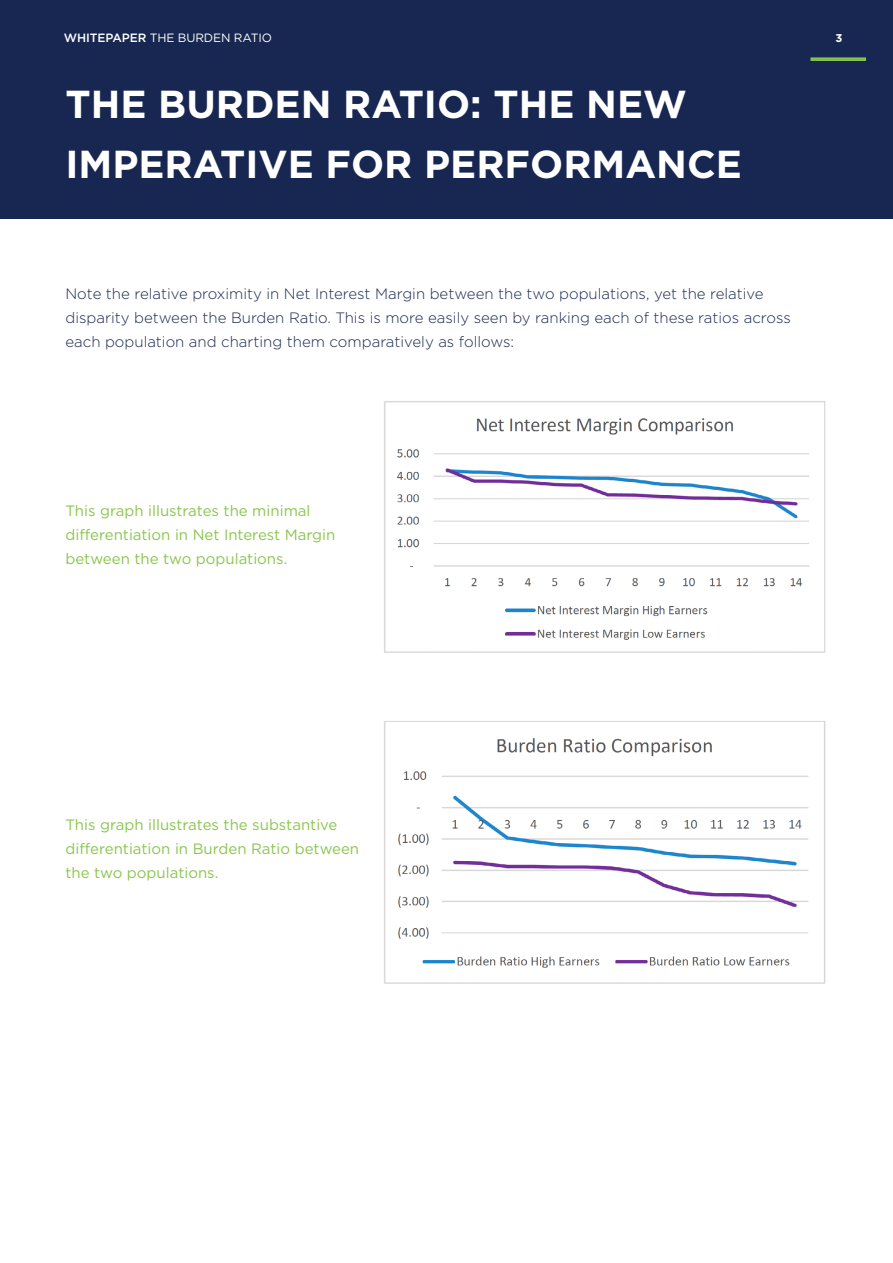
<style>
.page{position:relative;width:893px;height:1263px;background:#fff}
.page>*{position:absolute;margin:0;border:0;box-sizing:border-box;transform-origin:0 0}
.t1{font:700 39px/60px "Gotham HTF";color:#fff}
.t2{font:300 15px/24px "Gotham HTF";color:#172751}
.t3{font:15px/24px "Gotham HTF";color:#8ac64d}
.t4{font:12px "Gotham HTF";letter-spacing:-.01em;color:#fff}
.t5{font:700 11.25px "Gotham HTF";color:#fff}
.s1{font-weight:500}
</style>
<div class="page">
<div style="left:0;top:0;width:893px;height:218px;background:#172751"></div>
<svg style="left:810px;top:57px;width:56px;height:4px"></svg>
<img style="left:384px;top:401px;width:442px;height:252px">
<img style="left:384px;top:721px;width:442px;height:263px">
<p class="t4" style="left:64px;top:31px;width:210px"><span class="s1">WHITEPAPER</span> THE BURDEN RATIO</p>
<p class="t5" style="left:835px;top:31px;width:8px">3</p>
<h1 class="t1" style="left:65px;top:73px;width:678px">THE BURDEN RATIO: THE NEW<br>IMPERATIVE FOR PERFORMANCE</h1>
<p class="t2" style="left:65px;top:281px;width:727px">Note the relative proximity in Net Interest Margin between the two populations, yet the relative disparity between the Burden Ratio. This is more easily seen by ranking each of these ratios across each population and charting them comparatively as follows:</p>
<p class="t3" style="left:65px;top:499px;width:271px">This graph illustrates the minimal differentiation in Net Interest Margin between the two populations.</p>
<p class="t3" style="left:65px;top:812px;width:295px">This graph illustrates the substantive differentiation in Burden Ratio between the two populations.</p>
</div>
